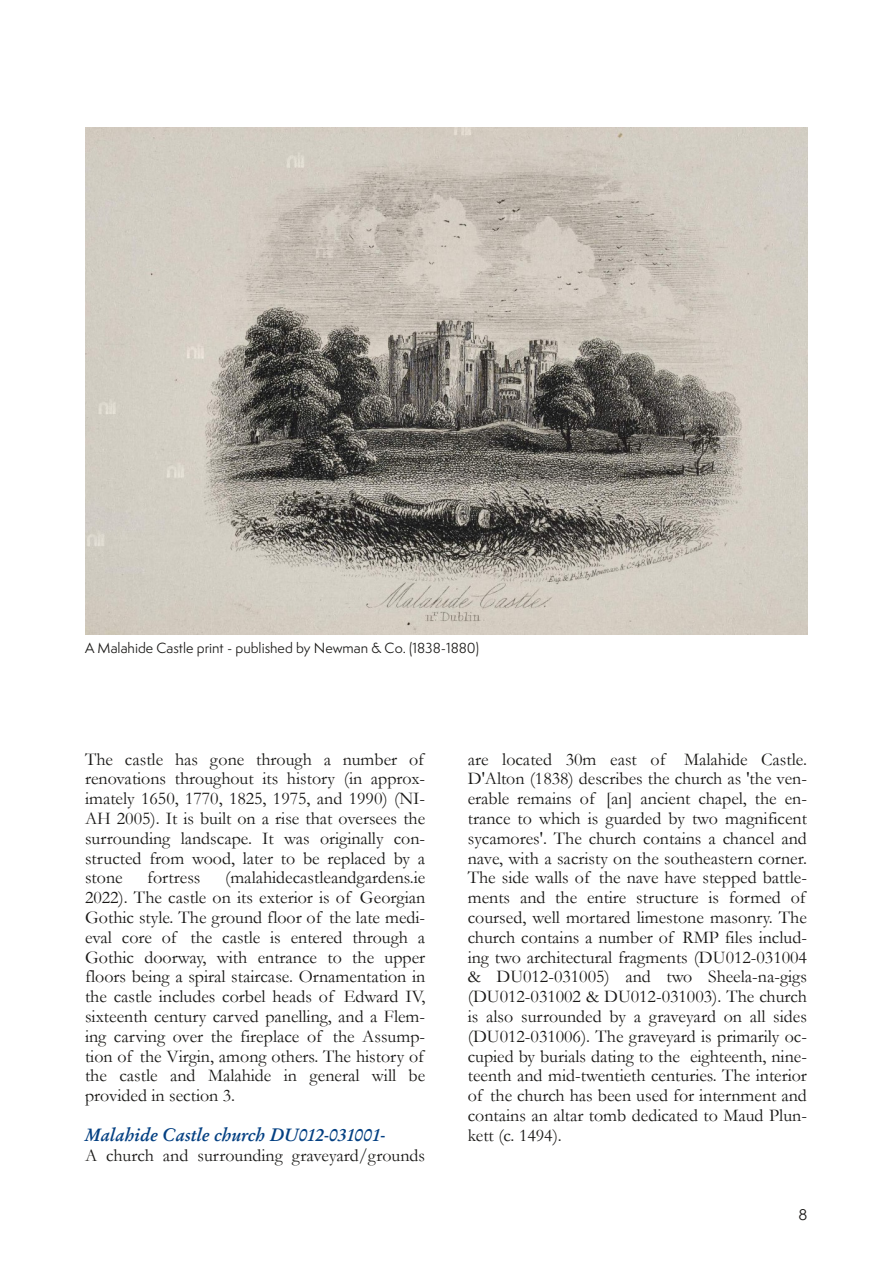
<style>
.page{position:relative;width:893px;height:1263px;background:#fff}
.page>*{position:absolute;margin:0;border:0;box-sizing:border-box;transform-origin:0 0}
.t1{font:18px/19.8px "Garamond";color:#181715;text-align:justify}
.t2{font:18px "Garamond No 8 Med Ita";color:#044082}
.t3{font:15px "Century Gothic";color:#181715}
.t4{font:13.5px "Semplicita Pro";color:#181715}
</style>
<div class="page">
<img style="left:85px;top:128px;width:723px;height:506px">
<p class="t4" style="left:85px;top:638px;width:396px">A Malahide Castle print - published by Newman &amp; Co. (1838-1880)</p>
<p class="t1" style="left:85px;top:749px;width:342px">The castle has gone through a number of renovations throughout its history (in approx&shy;imately 1650, 1770, 1825, 1975, and 1990) (NI-AH 2005). It is built on a rise that oversees the surrounding landscape. It was originally con&shy;structed from wood, later to be replaced by a stone</p>
<p class="t1" style="left:85px;top:868px;width:342px;text-indent:140px">(malahidecastleandgardens.ie 2022). The castle on its exterior is of Georgian Gothic style. The ground floor of the late medi&shy;eval core of the castle is entered through a Gothic doorway, with entrance to the upper floors being a spiral staircase. Ornamentation in the castle includes corbel heads of Edward IV, sixteenth century carved panelling, and a Flem&shy;ing carving over the fireplace of the Assump&shy;tion of the Virgin, among others. The history of the castle and Malahide in general will be provided in section 3.</p>
<p class="t2" style="left:85px;top:1124px;width:301px">Malahide Castle church DU012-031001-</p>
<p class="t1" style="left:85px;top:1145px;width:342px">A church and surrounding graveyard/grounds</p>
<p class="t1" style="left:147px;top:868px;width:55px">fortress</p>
<p class="t1" style="left:468px;top:749px;width:341px">are located 30m east of Malahide Castle.<br>D'Alton (1838) describes the church as 'the ven&shy;erable remains of [an] ancient chapel, the en&shy;trance to which is guarded by two magnificent sycamores'. The church contains a chancel and nave, with a sacristy on the southeastern corner.<br>The side walls of the nave have stepped battle&shy;ments and the entire structure is formed of coursed, well mortared limestone masonry. The church contains a number of RMP files includ&shy;ing two architectural fragments (DU012-031004 &amp; DU012-031005) and two Sheela-na-gigs (DU012-031002 &amp; DU012-031003). The church is also surrounded by a graveyard on all sides (DU012-031006). The graveyard is primarily oc&shy;cupied by burials dating to the eighteenth, nine&shy;teenth and mid-twentieth centuries. The interior of the church has been used for internment and contains an altar tomb dedicated to Maud Plun&shy;kett (c. 1494).</p>
<p class="t3" style="left:799px;top:1205px;width:10px">8</p>
</div>
